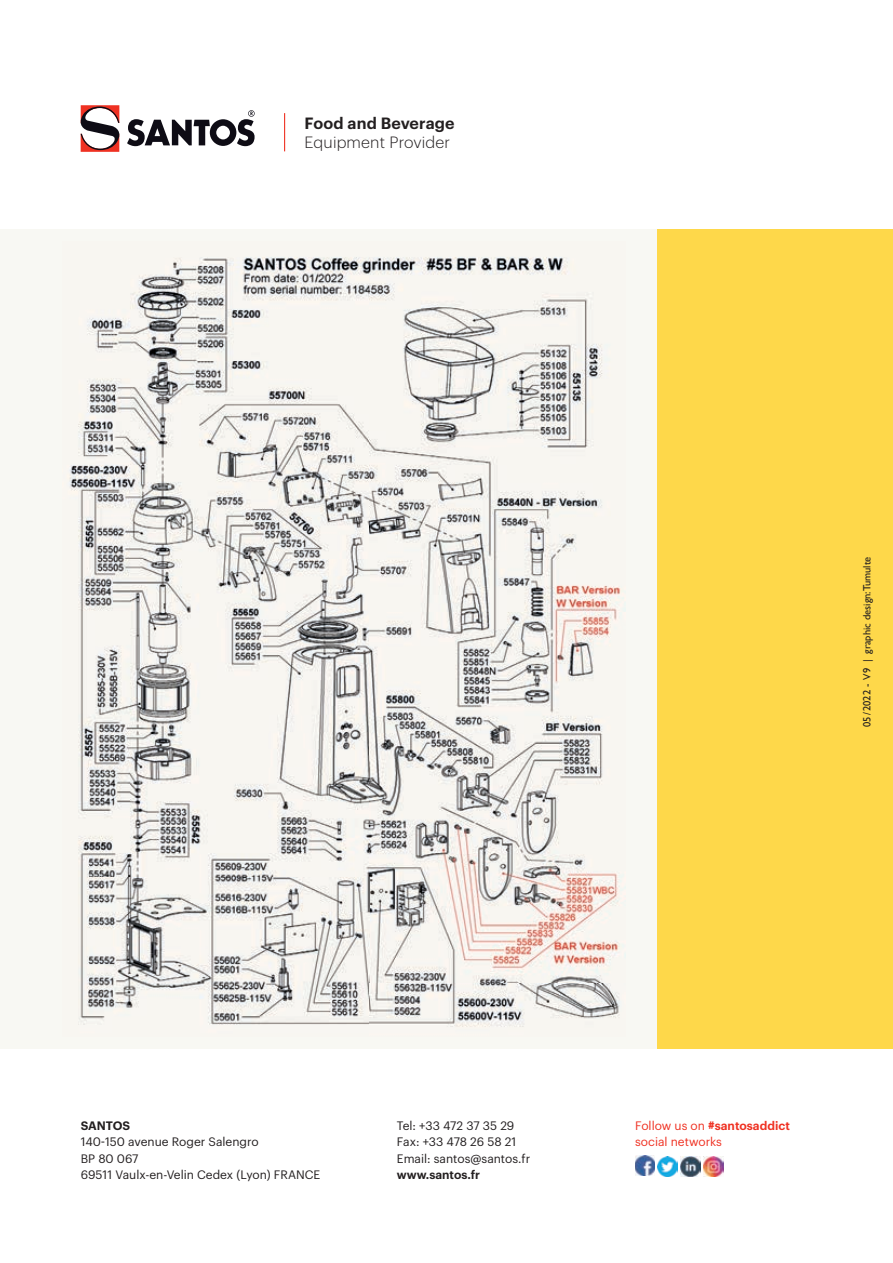
<style>
.page{position:relative;width:893px;height:1263px;background:#fff}
.page>*{position:absolute;margin:0;border:0;box-sizing:border-box;transform-origin:0 0}
.t1{font:300 16.05px "Graphik";letter-spacing:.01em;color:#231f20}
.t2{font:600 16.05px "Graphik";letter-spacing:.01em;color:#231f20}
.t3{font:12px/16.5px "Graphik";color:#231f20}
.t4{font:12px/16.5px "Graphik";color:#ef3122}
.t5{font:600 12px "Graphik";color:#231f20}
.t6{font:10.5px "Gill Sans";color:#231f20}
.s1{font-weight:600}
</style>
<div class="page">
<div style="left:656px;top:230px;width:237px;height:819px;background:#fed84a"></div>
<img style="left:635px;top:1156px;width:20px;height:19px">
<img style="left:658px;top:1157px;width:20px;height:19px">
<img style="left:681px;top:1157px;width:19px;height:19px">
<img style="left:703px;top:1157px;width:20px;height:19px">
<svg style="left:80px;top:105px;width:206px;height:47px"></svg>
<hr style="left:284px;top:113px;width:1px;height:38px;background:#ef3122">
<div style="left:0;top:230px;width:656px;height:819px;background:#f8f8f3"></div>
<img style="left:69px;top:257px;width:554px;height:770px">
<h1 class="t2" style="left:305px;top:111px;width:151px">Food and Beverage</h1>
<h1 class="t1" style="left:305px;top:131px;width:147px">Equipment Provider</h1>
<p class="t6" style="left:861px;top:727px;width:172px;rotate:-90deg">05 / 2022 - V9 | graphic design:Tumulte</p>
<p class="t5" style="left:81px;top:1116px;width:51px">SANTOS</p>
<p class="t3" style="left:81px;top:1132px;width:241px">140-150 avenue Roger Salengro<br>BP 80 067<br>69511 Vaulx-en-Velin Cedex (Lyon) FRANCE</p>
<p class="t3" style="left:397px;top:1116px;width:135px">Tel: +33 472 37 35 29<br>Fax: +33 478 26 58 21<br>Email: santos@santos.fr</p>
<p class="t5" style="left:397px;top:1165px;width:85px">www.santos.fr</p>
<p class="t4" style="left:635px;top:1116px;width:156px">Follow us on <span class="s1">#santosaddict </span>social networks</p>
</div>
